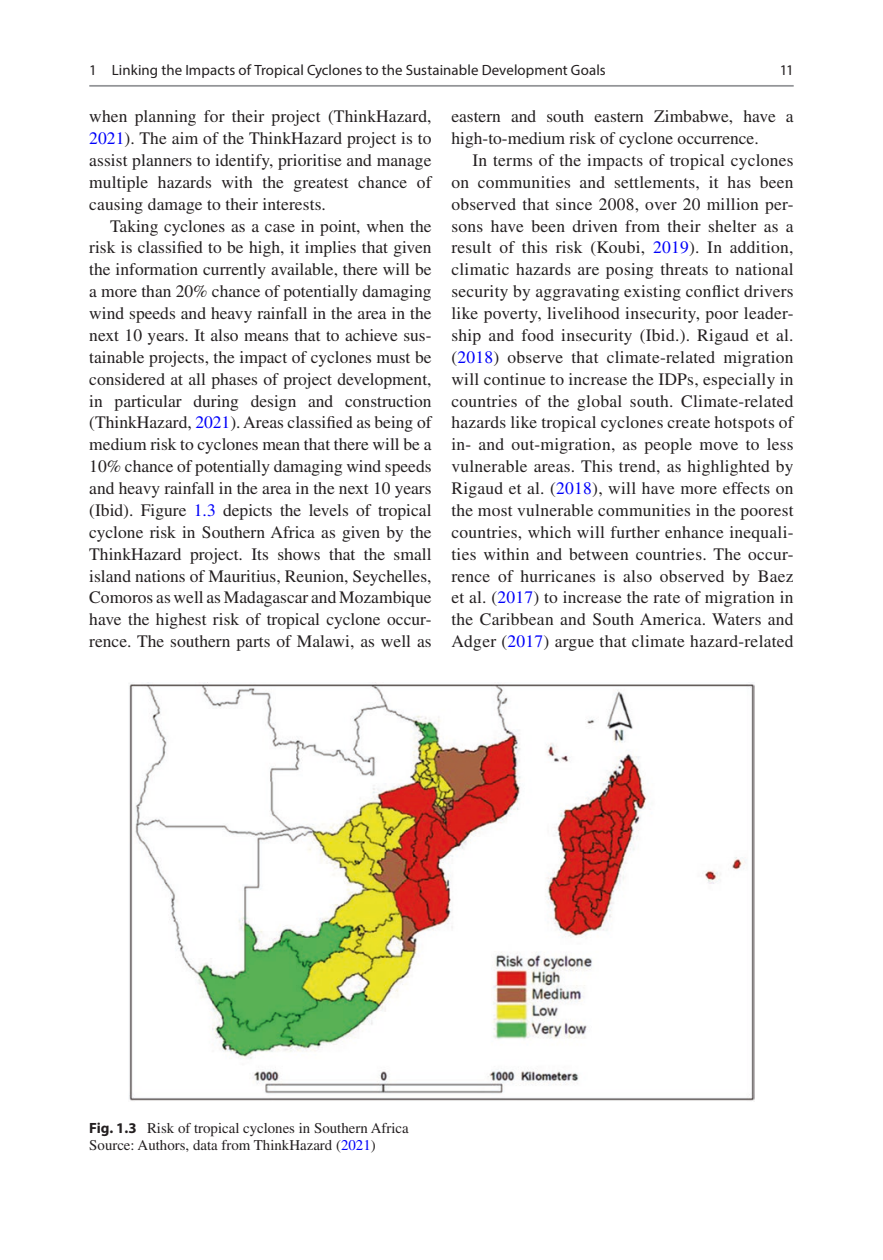
<style>
.page{position:relative;width:883px;height:1260px;background:#fff}
.page>*{position:absolute;margin:0;border:0;box-sizing:border-box;transform-origin:0 0}
.t1{font:17.5px/21.9px "Times LT Std";color:#231f20;text-align:justify}
.t2{font:14.88px/17.5px "Times LT Std";color:#231f20}
.t3{font:14.88px "Myriad Pro Regular 3";letter-spacing:.005em;color:#231f20}
.t4{font:14.88px "Myriad Pro";color:#231f20}
.s1{color:#0000fa}
.s2{font-family:"Myriad Pro";font-weight:700}
</style>
<div class="page">
<img style="left:129px;top:683px;width:626px;height:418px">
<hr style="left:89px;top:85px;width:705px;height:2px;background:#939598">
<p class="t3" style="left:89px;top:61px;width:518px">1 Linking the Impacts of Tropical Cyclones to the Sustainable Development Goals</p>
<p class="t4" style="left:780px;top:61px;width:15px">11</p>
<p class="t1" style="left:89px;top:105px;width:344px">when planning for their project (ThinkHazard, <span class="s1">2021</span>). The aim of the ThinkHazard project is to assist planners to identify, prioritise and manage multiple hazards with the greatest chance of causing damage to their interests.</p>
<p class="t1" style="left:89px;top:215px;width:344px;text-indent:21px">Taking cyclones as a case in point, when the risk is classified to be high, it implies that given the information currently available, there will be a more than 20% chance of potentially damaging wind speeds and heavy rainfall in the area in the next 10 years. It also means that to achieve sus&shy;tainable projects, the impact of cyclones must be considered at all phases of project development, in particular during design and construction (ThinkHazard, <span class="s1">2021</span>). Areas classified as being of medium risk to cyclones mean that there will be a 10% chance of potentially damaging wind speeds and heavy rainfall in the area in the next 10 years (Ibid). Figure <span class="s1">1.3</span> depicts the levels of tropical cyclone risk in Southern Africa as given by the ThinkHazard project. Its shows that the small island nations of Mauritius, Reunion, Seychelles, Comoros as well as Madagascar and Mozambique have the highest risk of tropical cyclone occur&shy;rence. The southern parts of Malawi, as well as</p>
<p class="t1" style="left:451px;top:105px;width:344px">eastern and south eastern Zimbabwe, have a high-to-medium risk of cyclone occurrence.</p>
<p class="t1" style="left:451px;top:149px;width:344px;text-indent:21px">In terms of the impacts of tropical cyclones on communities and settlements, it has been observed that since 2008, over 20 million per&shy;sons have been driven from their shelter as a result of this risk (Koubi, <span class="s1">2019</span>). In addition, climatic hazards are posing threats to national security by aggravating existing conflict drivers like poverty, livelihood insecurity, poor leader&shy;ship and food insecurity (Ibid.). Rigaud et al. (<span class="s1">2018</span>) observe that climate-related migration will continue to increase the IDPs, especially in countries of the global south. Climate-related hazards like tropical cyclones create hotspots of in- and out-migration, as people move to less vulnerable areas. This trend, as highlighted by Rigaud et al. (<span class="s1">2018</span>), will have more effects on the most vulnerable communities in the poorest countries, which will further enhance inequali&shy;ties within and between countries. The occur&shy;rence of hurricanes is also observed by Baez et al. (<span class="s1">2017</span>) to increase the rate of migration in the Caribbean and South America. Waters and Adger (<span class="s1">2017</span>) argue that climate hazard-related</p>
<p class="t2" style="left:89px;top:1119px;width:321px"><span class="s2">Fig. 1.3</span> Risk of tropical cyclones in Southern Africa<br>Source: Authors, data from ThinkHazard (<span class="s1">2021</span>)</p>
</div>
